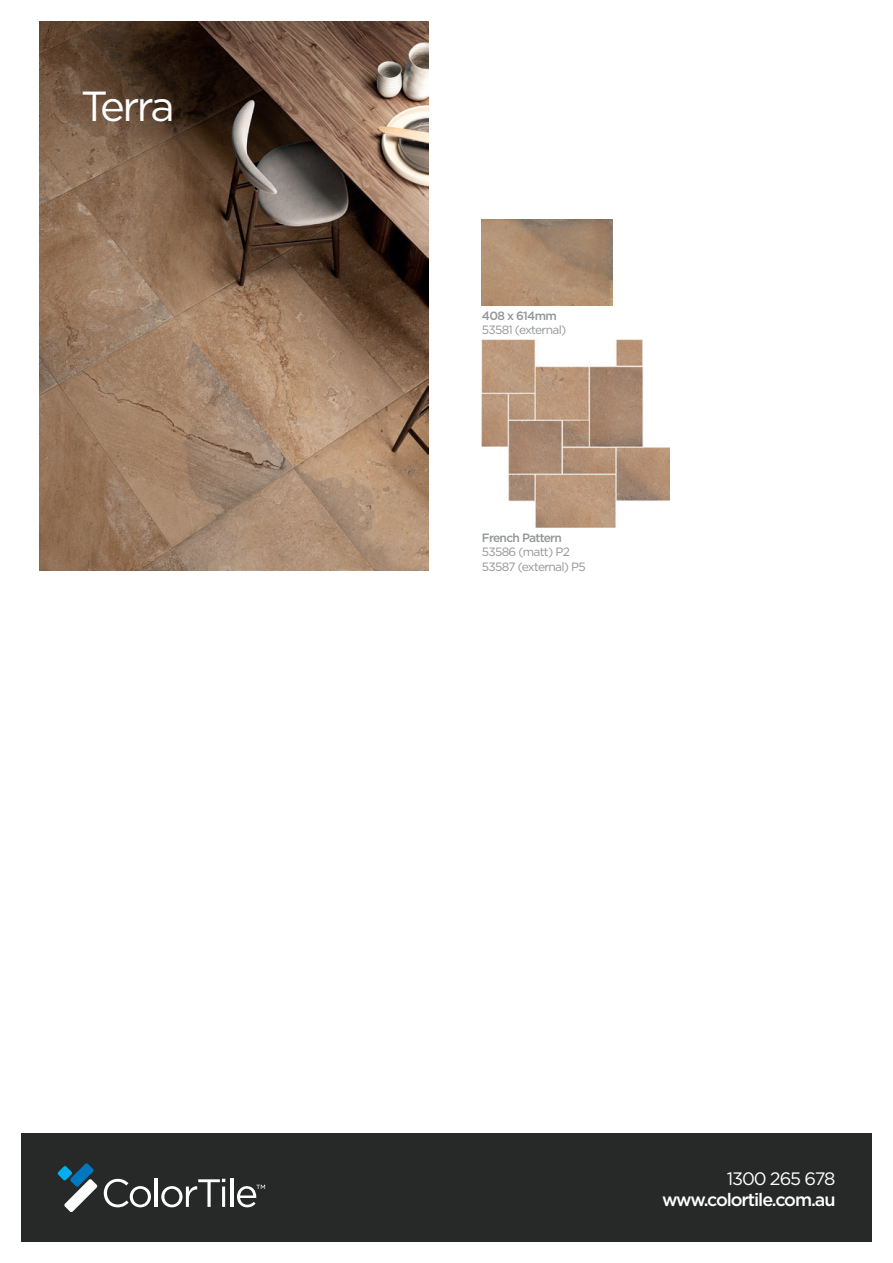
<style>
.page{position:relative;width:893px;height:1263px;background:#fff}
.page>*{position:absolute;margin:0;border:0;box-sizing:border-box;transform-origin:0 0}
.t1{font:42px "Gotham";letter-spacing:-.075em;color:#fff}
.t2{font:500 18px "Gotham";letter-spacing:-.06em;color:#fff}
.t3{font:18px "Gotham";letter-spacing:-.06em;color:#fff}
.CT2020PS_TileSpecs{font:12px/14.4px "Gotham";letter-spacing:-.06em;color:#939598}
.CT2020PS_Tile_Size{font:500 12px "Gotham";letter-spacing:-.06em;color:#939598}
</style>
<div class="page">
<img style="left:40px;top:21px;width:388px;height:550px">
<div style="left:21px;top:1134px;width:851px;height:108px;background:#272828"></div>
<svg style="left:57px;top:1163px;width:40px;height:49px"></svg>
<svg style="left:104px;top:1179px;width:47px;height:28px"></svg>
<hr style="left:155px;top:1178px;width:3px;height:29px;background:#fff">
<svg style="left:161px;top:1179px;width:64px;height:28px"></svg>
<hr style="left:230px;top:1178px;width:3px;height:29px;background:#fff">
<svg style="left:237px;top:1185px;width:28px;height:22px"></svg>
<img style="left:482px;top:339px;width:188px;height:188px">
<img style="left:482px;top:219px;width:130px;height:87px">
<p class="t1" style="left:81px;top:79px;width:95px">Terra</p>
<p class="CT2020PS_Tile_Size" style="left:482px;top:308px;width:76px">408 x 614mm</p>
<p class="CT2020PS_TileSpecs" style="left:482px;top:322px;width:86px">53581 (external)</p>
<p class="CT2020PS_Tile_Size" style="left:482px;top:530px;width:82px">French Pattern</p>
<p class="CT2020PS_TileSpecs" style="left:482px;top:545px;width:105px">53586 (matt) P2<br>53587 (external) P5</p>
<p class="t3" style="left:727px;top:1167px;width:110px">1300 265 678</p>
<p class="t2" style="left:662px;top:1188px;width:175px">www.colortile.com.au</p>
</div>
